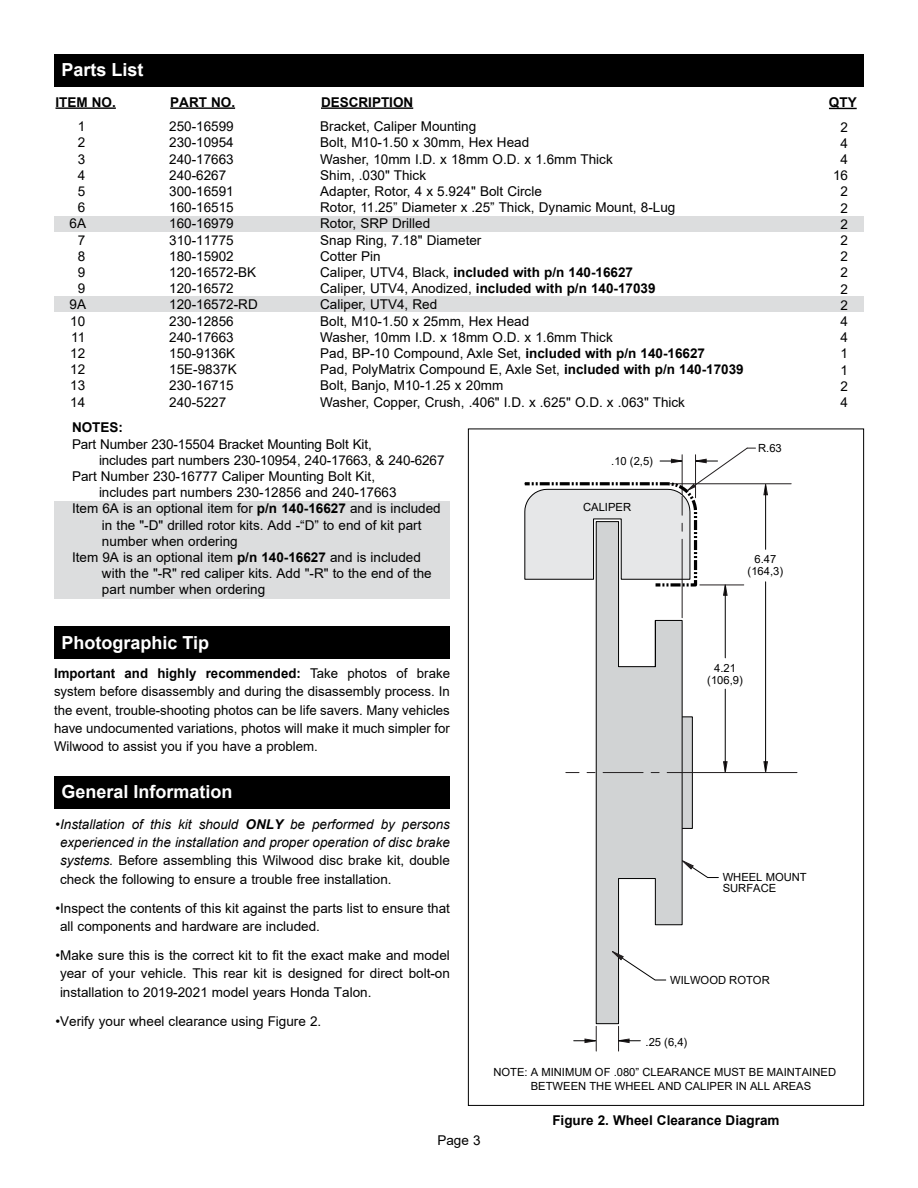
<style>
.page{position:relative;width:918px;height:1188px;background:#fff}
.page>*{position:absolute;margin:0;border:0;box-sizing:border-box;transform-origin:0 0}
.t1{font:700 18px "Arial";color:#fff}
.t2{font:13.5px/16.2px "Arial";color:#000}
.t3{font:italic 13.5px/18.3px "Arial";color:#000;text-align:justify}
.t4{font:700 13.5px "Arial";color:#000}
.t5{font:11.25px/12px "Arial";color:#000}
.s1{font-weight:700}
.s2{font-style:normal}
</style>
<div class="page">
<div style="left:54px;top:296px;width:810px;height:16px;background:#dcddde"></div>
<div style="left:54px;top:216px;width:810px;height:15px;background:#dcddde"></div>
<div style="left:54px;top:501px;width:396px;height:97px;background:#dcddde"></div>
<div style="left:54px;top:54px;width:810px;height:32px;background:#000"></div>
<hr style="left:56px;top:107px;width:60px;height:2px;background:#000">
<hr style="left:170px;top:107px;width:65px;height:2px;background:#000">
<hr style="left:321px;top:107px;width:92px;height:2px;background:#000">
<svg style="left:829px;top:108px;width:28px;height:1px"></svg>
<div style="left:54px;top:776px;width:396px;height:32px;background:#000"></div>
<div style="left:54px;top:627px;width:396px;height:32px;background:#000"></div>
<hr style="left:670px;top:483px;width:121px;height:1px;background:#231f20">
<svg style="left:763px;top:761px;width:5px;height:11px"></svg>
<svg style="left:763px;top:483px;width:5px;height:13px"></svg>
<hr style="left:765px;top:582px;width:1px;height:188px;background:#000">
<hr style="left:765px;top:486px;width:1px;height:63px;background:#000">
<hr style="left:681px;top:772px;width:116px;height:1px;background:#231f20">
<svg style="left:524px;top:447px;width:232px;height:604px"></svg>
<h1 class="t1" style="left:62px;top:57px;width:84px">Parts List</h1>
<p class="t4" style="left:56px;top:92px;width:62px">ITEM NO.</p>
<p class="t4" style="left:170px;top:92px;width:66px">PART NO.</p>
<p class="t4" style="left:321px;top:92px;width:94px">DESCRIPTION</p>
<p class="t4" style="left:829px;top:93px;width:29px">QTY</p>
<p class="t2" style="left:70px;top:118px;width:18px;text-align:center">1<br>2<br>3<br>4<br>5<br>6<br>6A<br>7<br>8<br>9<br>9<br>9A<br>10<br>11<br>12<br>12<br>13<br>14</p>
<p class="t2" style="left:169px;top:118px;width:90px">250-16599<br>230-10954<br>240-17663<br>240-6267<br>300-16591<br>160-16515<br>160-16979<br>310-11775<br>180-15902<br>120-16572-BK<br>120-16572<br>120-16572-RD<br>230-12856<br>240-17663<br>150-9136K<br>15E-9837K<br>230-16715<br>240-5227</p>
<p class="t2" style="left:320px;top:118px;width:425px">Bracket, Caliper Mounting<br>Bolt, M10-1.50 x 30mm, Hex Head<br>Washer, 10mm I.D. x 18mm O.D. x 1.6mm Thick<br>Shim, .030" Thick<br>Adapter, Rotor, 4 x 5.924" Bolt Circle<br>Rotor, 11.25” Diameter x .25” Thick, Dynamic Mount, 8-Lug<br>Rotor, SRP Drilled<br>Snap Ring, 7.18" Diameter<br>Cotter Pin<br>Caliper, UTV4, Black, <span class="s1">included with p/n 140-16627<br></span>Caliper, UTV4, Anodized, <span class="s1">included with p/n 140-17039<br></span>Caliper, UTV4, Red<br>Bolt, M10-1.50 x 25mm, Hex Head<br>Washer, 10mm I.D. x 18mm O.D. x 1.6mm Thick<br>Pad, BP-10 Compound, Axle Set, <span class="s1">included with p/n 140-16627<br></span>Pad, PolyMatrix Compound E, Axle Set, <span class="s1">included with p/n 140-17039<br></span>Bolt, Banjo, M10-1.25 x 20mm<br>Washer, Copper, Crush, .406" I.D. x .625" O.D. x .063" Thick</p>
<p class="t4" style="left:72px;top:418px;width:53px">NOTES:</p>
<p class="t2" style="left:72px;top:436px;width:301px">Part Number 230-15504 Bracket Mounting Bolt Kit,</p>
<p class="t2" style="left:99px;top:452px;width:347px">includes part numbers 230-10954, 240-17663, &amp; 240-6267</p>
<p class="t2" style="left:72px;top:468px;width:305px">Part Number 230-16777 Caliper Mounting Bolt Kit,</p>
<p class="t2" style="left:99px;top:484px;width:299px">includes part numbers 230-12856 and 240-17663</p>
<p class="t2" style="left:72px;top:501px;width:370px">Item 6A is an optional item for <span class="s1">p/n 140-16627</span> and is included</p>
<p class="t2" style="left:102px;top:517px;width:321px">in the "-D" drilled rotor kits. Add -“D” to end of kit part</p>
<p class="t2" style="left:102px;top:533px;width:137px">number when ordering</p>
<p class="t2" style="left:72px;top:549px;width:350px">Item 9A is an optional item <span class="s1">p/n 140-16627</span> and is included</p>
<p class="t2" style="left:102px;top:565px;width:331px">with the "-R" red caliper kits. Add "-R" to the end of the</p>
<p class="t2" style="left:102px;top:582px;width:165px">part number when ordering</p>
<h1 class="t1" style="left:62px;top:630px;width:149px">Photographic Tip</h1>
<p class="t2" style="left:54px;top:664px;width:398px;line-height:18.3px;text-align:justify"><span class="s1">Important and highly recommended:</span> Take photos of brake system before disassembly and during the disassembly process. In the event, trouble-shooting photos can be life savers. Many vehicles have undocumented variations, photos will make it much simpler for Wilwood to assist you if you have a problem.</p>
<h1 class="t1" style="left:62px;top:779px;width:173px">General Information</h1>
<p class="t3" style="left:60px;top:815px;width:392px;text-indent:-4px"><span class="s2">•</span>Installation of this kit should <span class="s1">ONLY</span> be performed by persons experienced in the installation and proper operation of disc brake systems. <span class="s2">Before assembling this Wilwood disc brake kit, double check the following to ensure a trouble free installation.</span></p>
<p class="t2" style="left:60px;top:899px;width:392px;line-height:18.3px;text-indent:-4px">•Inspect the contents of this kit against the parts list to ensure that all components and hardware are included.</p>
<p class="t2" style="left:60px;top:946px;width:391px;line-height:18.3px;text-align:justify;text-indent:-4px">•Make sure this is the correct kit to fit the exact make and model year of your vehicle. This rear kit is designed for direct bolt-on installation to 2019-2021 model years Honda Talon.</p>
<p class="t2" style="left:56px;top:1013px;width:267px">•Verify your wheel clearance using Figure 2.</p>
<p class="t5" style="left:611px;top:455px;width:43px">.10 (2,5)</p>
<p class="t5" style="left:583px;top:501px;width:49px">CALIPER</p>
<p class="t5" style="left:758px;top:442px;width:25px">R.63</p>
<p class="t5" style="left:748px;top:553px;width:37px;text-align:center">6.47 (164,3)</p>
<p class="t5" style="left:707px;top:662px;width:37px;text-align:center">4.21 (106,9)</p>
<p class="t5" style="left:723px;top:872px;width:86px;line-height:11.2px">WHEEL MOUNT<br>SURFACE</p>
<p class="t5" style="left:670px;top:974px;width:101px">WILWOOD ROTOR</p>
<p class="t5" style="left:646px;top:1036px;width:43px">.25 (6,4)</p>
<p class="t2" style="left:833px;top:119px;width:17px;text-align:center">2<br>4<br>4<br>16<br>2<br>2<br>2<br>2<br>2<br>2<br>2<br>2<br>4<br>4<br>1<br>1<br>2<br>4</p>
<p class="t5" style="left:531px;top:1065px;width:307px;line-height:13.5px;text-indent:-37px">NOTE: A MINIMUM OF .080” CLEARANCE MUST BE MAINTAINED<br>BETWEEN THE WHEEL AND CALIPER IN ALL AREAS</p>
<p class="t2" style="left:437px;top:1132px;width:45px">Page 3</p>
<p class="t4" style="left:552px;top:1110px;width:229px">Figure 2. Wheel Clearance Diagram</p>
</div>
